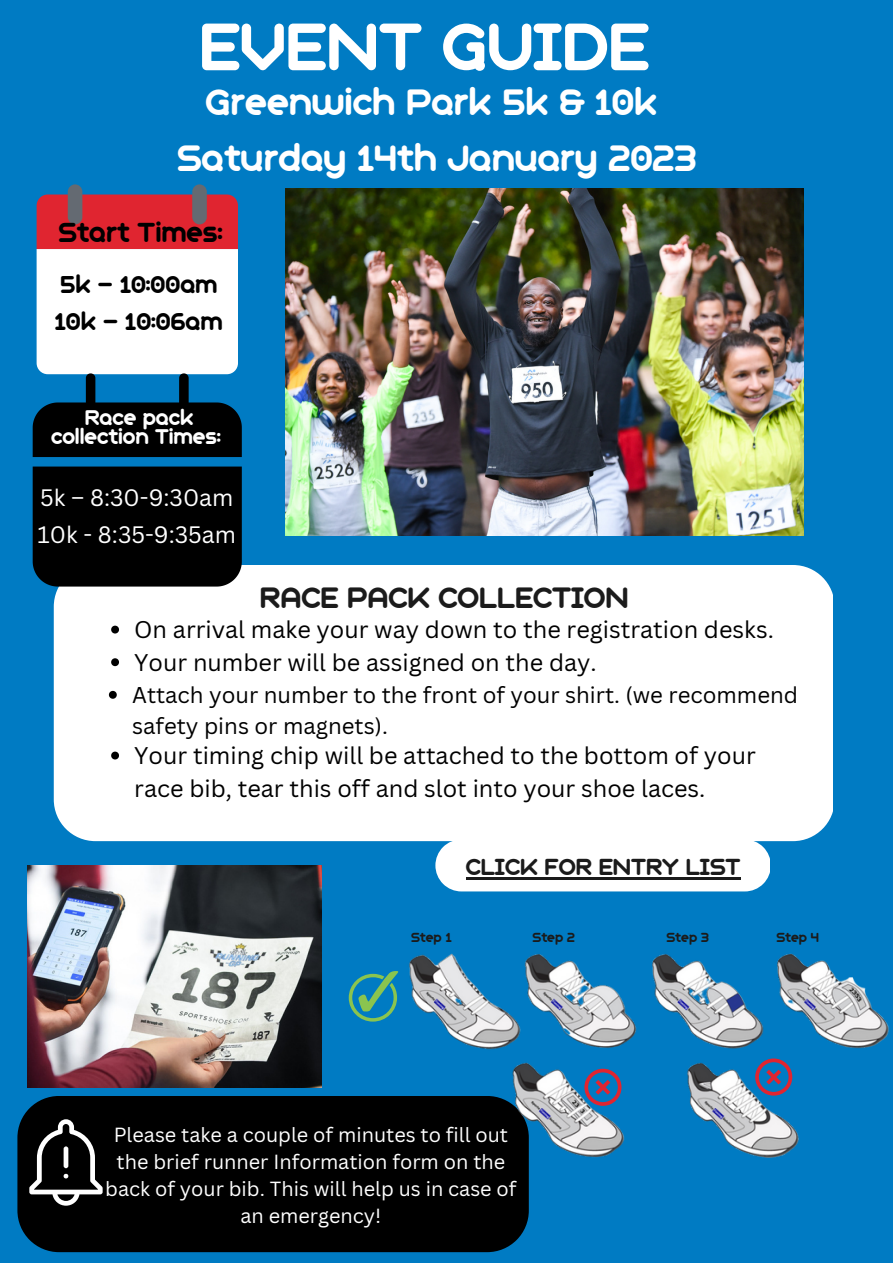
<style>
.page{position:relative;width:893px;height:1264px;background:#fff}
.page>*{position:absolute;margin:0;border:0;box-sizing:border-box;transform-origin:0 0}
.t1{font:72.9px "Geometry Soft Pro Bold N";color:#fff}
.t2{font:39.9px/55.9px "Geometry Soft Pro Bold N";color:#fff;text-align:center}
.t3{font:32.1px "Geometry Soft Pro Bold N";color:#1b1b1b}
.t4{font:30px "Geometry Soft Pro Bold N";color:#000}
.t5{font:26.55px/37px "Geometry Soft Pro Bold N";color:#000}
.t6{font:25.35px "Geometry Soft Pro Bold N";color:#1b1b1b}
.t7{font:23.55px/32.5px "Canva Sans";color:#000}
.t8{font:23.1px/37px "Canva Sans";color:#fff}
.t9{font:23.1px/19px "Geometry Soft Pro Bold N";color:#fff;text-align:center}
.t10{font:22.2px/30.3px "Canva Sans";color:#000}
.t11{font:19.95px/27px "Canva Sans";color:#fff;text-align:center}
.t12{font:14.25px "Geometry Soft Pro Bold N";color:#1b1b1b}
</style>
<div class="page">
<div style="left:0;top:0;width:892px;height:1262px;background:#007bc3"></div>
<div style="left:54px;top:565px;width:778px;height:276px;background:#fff"></div>
<img style="left:27px;top:865px;width:294px;height:221px">
<div style="left:17px;top:1096px;width:511px;height:156px;background:#000"></div>
<svg style="left:29px;top:1119px;width:73px;height:86px;background:#383838"></svg>
<div style="left:68px;top:184px;width:14px;height:40px;background:#646a72;border-radius:7px"></div>
<div style="left:192px;top:184px;width:15px;height:40px;background:#646a72;border-radius:7px"></div>
<svg style="left:33px;top:194px;width:209px;height:263px;background:#9f8d99"></svg>
<div style="left:33px;top:466px;width:209px;height:120px;background:#000"></div>
<div style="left:435px;top:839px;width:335px;height:52px;background:#fff"></div>
<img style="left:285px;top:189px;width:518px;height:346px">
<svg style="left:111px;top:625px;width:8px;height:8px"></svg>
<svg style="left:111px;top:658px;width:8px;height:8px"></svg>
<svg style="left:109px;top:691px;width:8px;height:7px"></svg>
<svg style="left:111px;top:751px;width:8px;height:8px"></svg>
<hr style="left:466px;top:877px;width:274px;height:2px;background:#1b1b1b">
<img style="left:390px;top:953px;width:499px;height:222px">
<svg style="left:584px;top:1068px;width:37px;height:37px"></svg>
<svg style="left:755px;top:1058px;width:37px;height:37px"></svg>
<svg style="left:349px;top:971px;width:49px;height:50px"></svg>
<h1 class="t1" style="left:199px;top:10px;width:451px">EVENT GUIDE</h1>
<h2 class="t2" style="left:177px;top:75px;width:520px">Greenwich Park 5k &amp; 10k<br>Saturday 14th January 2023</h2>
<p class="t4" style="left:59px;top:217px;width:166px">Start Times:</p>
<p class="t5" style="left:55px;top:266px;width:169px">5k – 10:00am<br>10k – 10:06am</p>
<p class="t9" style="left:51px;top:408px;width:171px">Race pack collection Times:</p>
<p class="t8" style="left:38px;top:478px;width:200px">5k – 8:30-9:30am<br>10k - 8:35-9:35am</p>
<h3 class="t3" style="left:260px;top:581px;width:370px">RACE PACK COLLECTION</h3>
<p class="t7" style="left:134px;top:612px;width:641px">On arrival make your way down to the registration desks.<br>Your number will be assigned on the day.</p>
<p class="t10" style="left:132px;top:679px;width:667px">Attach your number to the front of your shirt. (we recommend safety pins or magnets).</p>
<p class="t7" style="left:134px;top:738px;width:623px">Your timing chip will be attached to the bottom of your race bib, tear this off and slot into your shoe laces.</p>
<p class="t6" style="left:466px;top:853px;width:276px">CLICK FOR ENTRY LIST</p>
<p class="t12" style="left:411px;top:930px;width:42px">Step 1</p>
<p class="t12" style="left:532px;top:930px;width:44px">Step 2</p>
<p class="t12" style="left:666px;top:930px;width:44px">Step 3</p>
<p class="t12" style="left:776px;top:930px;width:44px">Step 4</p>
<p class="t11" style="left:105px;top:1120px;width:413px">Please take a couple of minutes to fill out the brief runner Information form on the back of your bib. This will help us in case of an emergency!</p>
</div>
